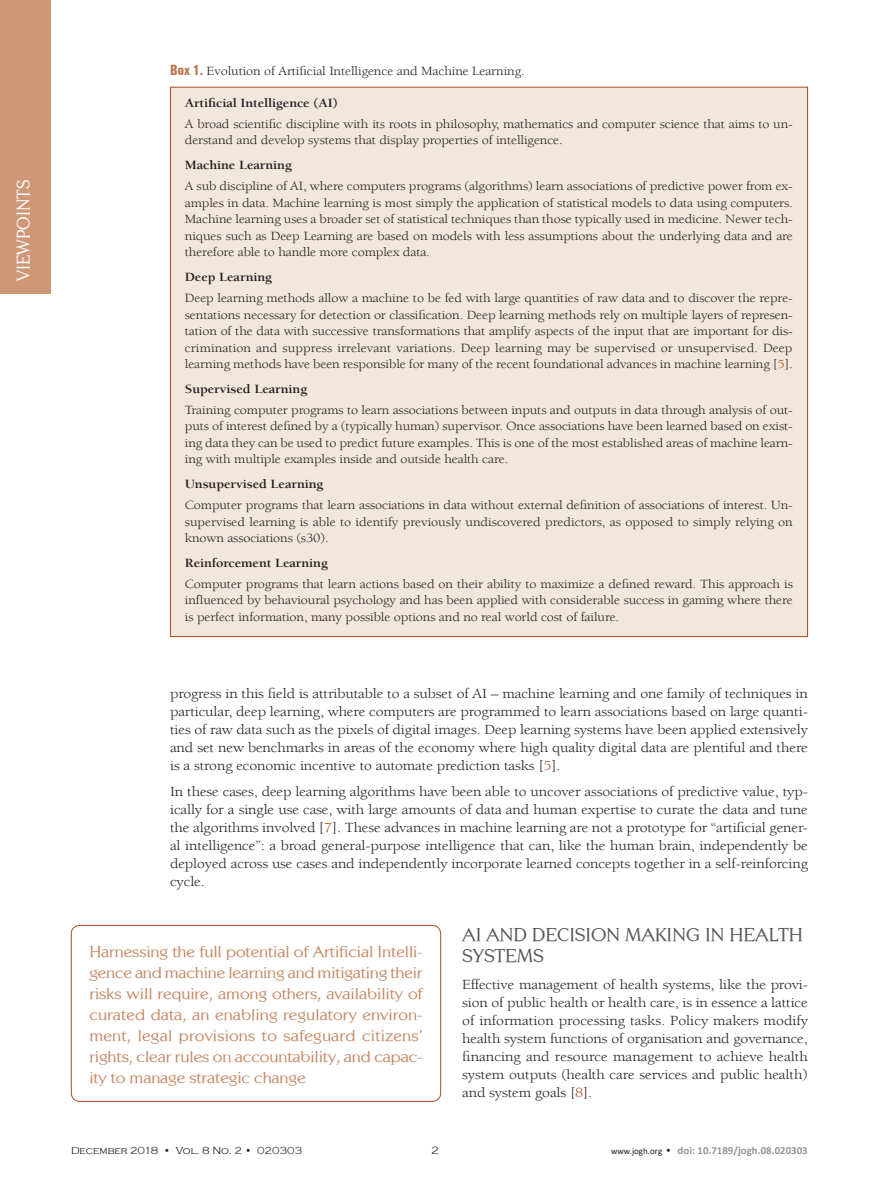
<style>
.page{position:relative;width:893px;height:1191px;background:#fff}
.page>*{position:absolute;margin:0;border:0;box-sizing:border-box;transform-origin:0 0}
.t1{font:18.6px/21px "Centabel";letter-spacing:-.01em;color:#57585a;scale:1.11 1}
.t2{font:18px "Centabel";color:#fff}
.t3{font:15.6px/21px "Centabel";letter-spacing:-.01em;color:#c58763;text-align:justify;scale:1.11 1}
.t4{font:14.25px/18px "Berkeley Std";letter-spacing:-.01em;color:#231f20;text-align:justify;scale:1.11 1}
.t5{font:12.9px/16.5px "Berkeley Std";letter-spacing:-.01em;color:#231f20;text-align:justify;scale:1.11 1}
.t6{font:700 12.9px "Berkeley Std";letter-spacing:-.01em;color:#231f20;scale:1.11 1}
.t7{font:700 10.95px "Calibri";color:#939598}
.t8{font:300 10.95px "Copperplate Gothic";color:#231f20}
.t9{font:300 10.5px "Copperplate Gothic";color:#231f20}
.s1{font-family:"Zurich BT";font-weight:700;font-stretch:extra-condensed;font-size:14.25px;color:#bd7751}
.s2{color:#aa4c22}
.s3{font-weight:400;font-size:9px;color:#231f20}
.s4{font-family:"Copperplate Gothic";font-weight:300;color:#231f20}
</style>
<div class="page">
<div style="left:0;top:0;width:51px;height:293px;background:#ce9877"></div>
<div style="left:71px;top:925px;width:370px;height:176px;border:1px solid #aa4c22;border-radius:9px"></div>
<div style="left:170px;top:87px;width:638px;height:550px;background:#f3e6db;border:1px solid #aa4c22"></div>
<h2 class="t2" style="left:13px;top:281px;width:103px;rotate:-90deg">VIEWPOINTS</h2>
<p class="t5" style="left:170px;top:63px;width:321px"><span class="s1">Box 1.</span> Evolution of Artificial Intelligence and Machine Learning.</p>
<p class="t6" style="left:185px;top:96px;width:139px">Artificial Intelligence (AI)</p>
<p class="t5" style="left:185px;top:116px;width:549px">A broad scientific discipline with its roots in philosophy, mathematics and computer science that aims to un&shy;derstand and develop systems that display properties of intelligence.</p>
<p class="t6" style="left:185px;top:158px;width:98px">Machine Learning</p>
<p class="t5" style="left:185px;top:178px;width:549px">A sub discipline of AI, where computers programs (algorithms) learn associations of predictive power from ex&shy;amples in data. Machine learning is most simply the application of statistical models to data using computers.<br>Machine learning uses a broader set of statistical techniques than those typically used in medicine. Newer tech&shy;niques such as Deep Learning are based on models with less assumptions about the underlying data and are therefore able to handle more complex data.</p>
<p class="t6" style="left:185px;top:270px;width:80px">Deep Learning</p>
<p class="t5" style="left:185px;top:290px;width:549px">Deep learning methods allow a machine to be fed with large quantities of raw data and to discover the repre&shy;sentations necessary for detection or classification. Deep learning methods rely on multiple layers of represen&shy;tation of the data with successive transformations that amplify aspects of the input that are important for dis&shy;crimination and suppress irrelevant variations. Deep learning may be supervised or unsupervised. Deep learning methods have been responsible for many of the recent foundational advances in machine learning [<span class="s2">5</span>].</p>
<p class="t6" style="left:185px;top:382px;width:112px">Supervised Learning</p>
<p class="t5" style="left:185px;top:402px;width:549px">Training computer programs to learn associations between inputs and outputs in data through analysis of out&shy;puts of interest defined by a (typically human) supervisor. Once associations have been learned based on exist&shy;ing data they can be used to predict future examples. This is one of the most established areas of machine learn&shy;ing with multiple examples inside and outside health care.</p>
<p class="t6" style="left:185px;top:477px;width:126px">Unsupervised Learning</p>
<p class="t5" style="left:185px;top:497px;width:549px">Computer programs that learn associations in data without external definition of associations of interest. Un&shy;supervised learning is able to identify previously undiscovered predictors, as opposed to simply relying on known associations (s30).</p>
<p class="t6" style="left:185px;top:556px;width:130px">Reinforcement Learning</p>
<p class="t5" style="left:185px;top:576px;width:549px">Computer programs that learn actions based on their ability to maximize a defined reward. This approach is influenced by behavioural psychology and has been applied with considerable success in gaming where there is perfect information, many possible options and no real world cost of failure.</p>
<p class="t4" style="left:170px;top:684px;width:576px">progress in this field is attributable to a subset of AI – machine learning and one family of techniques in particular, deep learning, where computers are programmed to learn associations based on large quanti&shy;ties of raw data such as the pixels of digital images. Deep learning systems have been applied extensively and set new benchmarks in areas of the economy where high quality digital data are plentiful and there is a strong economic incentive to automate prediction tasks [<span class="s2">5</span>].</p>
<p class="t4" style="left:170px;top:783px;width:576px">In these cases, deep learning algorithms have been able to uncover associations of predictive value, typ&shy;ically for a single use case, with large amounts of data and human expertise to curate the data and tune the algorithms involved [<span class="s2">7</span>]. These advances in machine learning are not a prototype for “artificial gener&shy;al intelligence”: a broad general-purpose intelligence that can, like the human brain, independently be deployed across use cases and independently incorporate learned concepts together in a self-reinforcing cycle.</p>
<h1 class="t1" style="left:462px;top:924px;width:309px">AI AND DECISION MAKING IN HEALTH<br>SYSTEMS</h1>
<p class="t4" style="left:462px;top:975px;width:313px">Effective management of health systems, like the provi&shy;sion of public health or health care, is in essence a lattice of information processing tasks. Policy makers modify health system functions of organisation and governance, financing and resource management to achieve health system outputs (health care services and public health) and system goals [<span class="s2">8</span>].</p>
<p class="t3" style="left:89px;top:940px;width:302px">Harnessing the full potential of Artificial Intelli&shy;gence and machine learning and mitigating their risks will require, among others, availability of curated data, an enabling regulatory environ&shy;ment, legal provisions to safeguard citizens’ rights, clear rules on accountability, and capac&shy;ity to manage strategic change</p>
<p class="t9" style="left:71px;top:1144px;width:233px">December 2018 • Vol. 8 No. 2 • 020303</p>
<p class="t8" style="left:431px;top:1144px;width:9px">2</p>
<p class="t7" style="left:611px;top:1142px;width:198px"><span class="s3">www.jogh.org</span> <span class="s4">•</span> doi: 10.7189/jogh.08.020303</p>
</div>
